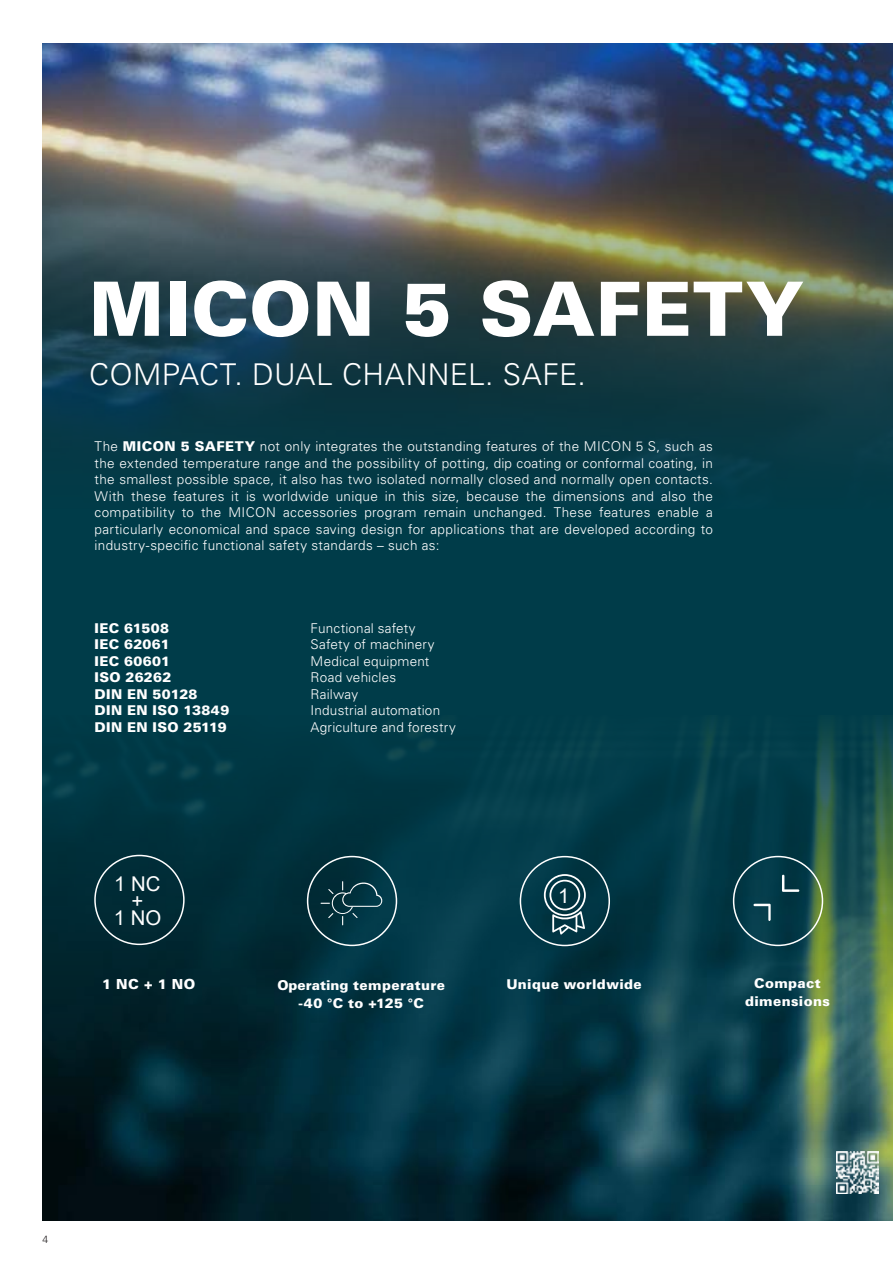
<style>
.page{position:relative;width:893px;height:1263px;background:#fff}
.page>*{position:absolute;margin:0;border:0;box-sizing:border-box;transform-origin:0 0}
.Headline_größe_varia{font:900 75px "Univers LT Std";letter-spacing:.01em;color:#fff}
.Headline_größe_varia-2{font:300 30px "Univers LT Std";letter-spacing:.01em;color:#fff}
.t1{font:20.4px/16.6px "Arial";color:#fff;text-align:center}
.Fließtext{font:900 13.8px "Univers LT Std";color:#fff}
.Fließtext-2{font:300 13.5px/16.5px "Univers LT Std";letter-spacing:.015em;color:#fff;text-align:justify}
.Fließtext-3{font:900 13.5px "Univers LT Std";letter-spacing:.025em;color:#fff}
.t2{font:300 10.5px "Univers LT Std";color:#231f20}
.s1{font-weight:900}
</style>
<div class="page">
<img style="left:43px;top:1143px;width:850px;height:77px">
<img style="left:43px;top:43px;width:850px;height:62px">
<div style="left:43px;top:510px;width:850px;height:205px;background:#003c49"></div>
<svg style="left:43px;top:715px;width:850px;height:428px;background:#093a42"></svg>
<img style="left:43px;top:105px;width:850px;height:405px">
<div style="left:94px;top:855px;width:91px;height:90px;border:2px solid #fff;border-radius:50%"></div>
<div style="left:733px;top:856px;width:90px;height:90px;border:2px solid #fff;border-radius:50%"></div>
<svg style="left:782px;top:875px;width:17px;height:17px"></svg>
<svg style="left:753px;top:904px;width:18px;height:17px"></svg>
<img style="left:837px;top:1152px;width:42px;height:42px">
<div style="left:307px;top:856px;width:90px;height:90px;border:2px solid #fff;border-radius:50%"></div>
<svg style="left:321px;top:881px;width:62px;height:44px;background:#14424d"></svg>
<div style="left:520px;top:856px;width:90px;height:90px;border:2px solid #fff;border-radius:50%"></div>
<svg style="left:544px;top:874px;width:42px;height:60px;background:#3d646e"></svg>
<p class="Headline_größe_varia" style="left:89px;top:262px;width:716px">MICON 5 SAFETY</p>
<p class="Headline_größe_varia-2" style="left:89px;top:357px;width:498px">COMPACT. DUAL CHANNEL. SAFE.</p>
<p class="Fließtext-2" style="left:95px;top:438px;width:620px">The <span class="s1">MICON 5 SAFETY</span> not only integrates the outstanding features of the MICON 5 S, such as the extended temperature range and the possibility of potting, dip coating or conformal coating, in the smallest possible space, it also has two isolated normally closed and normally open contacts.<br>With these features it is worldwide unique in this size, because the dimensions and also the compatibility to the MICON accessories program remain unchanged. These features enable a particularly economical and space saving design for applications that are developed according to industry-specific functional safety standards – such as:</p>
<p class="Fließtext-3" style="left:95px;top:619px;width:76px">IEC 61508</p>
<p class="Fließtext-2" style="left:311px;top:620px;width:107px">Functional safety</p>
<p class="Fließtext-3" style="left:95px;top:636px;width:77px">IEC 62061</p>
<p class="Fließtext-2" style="left:311px;top:636px;width:125px">Safety of machinery</p>
<p class="Fließtext-3" style="left:95px;top:652px;width:77px">IEC 60601</p>
<p class="Fließtext-2" style="left:311px;top:653px;width:120px">Medical equipment</p>
<p class="Fließtext-3" style="left:95px;top:669px;width:78px">ISO 26262</p>
<p class="Fließtext-2" style="left:311px;top:669px;width:87px">Road vehicles</p>
<p class="Fließtext-3" style="left:95px;top:685px;width:105px">DIN EN 50128</p>
<p class="Fließtext-2" style="left:311px;top:686px;width:49px">Railway</p>
<p class="Fließtext-3" style="left:95px;top:702px;width:136px">DIN EN ISO 13849</p>
<p class="Fließtext-2" style="left:311px;top:702px;width:131px">Industrial automation</p>
<p class="Fließtext-3" style="left:95px;top:718px;width:134px">DIN EN ISO 25119</p>
<p class="Fließtext-2" style="left:311px;top:719px;width:147px">Agriculture and forestry</p>
<p class="t1" style="left:114px;top:875px;width:49px">1 NC +<br>1 NO</p>
<p class="Fließtext" style="left:102px;top:976px;width:95px">1 NC + 1 NO</p>
<p class="Fließtext-3" style="left:277px;top:976px;width:169px">Operating temperature</p>
<p class="Fließtext-3" style="left:299px;top:994px;width:127px">-40 °C to +125 °C</p>
<p class="Fließtext-3" style="left:506px;top:976px;width:137px">Unique worldwide</p>
<p class="Fließtext-3" style="left:754px;top:974px;width:68px">Compact</p>
<p class="Fließtext-3" style="left:745px;top:992px;width:86px">dimensions</p>
<p class="t2" style="left:43px;top:1233px;width:7px">4</p>
</div>
